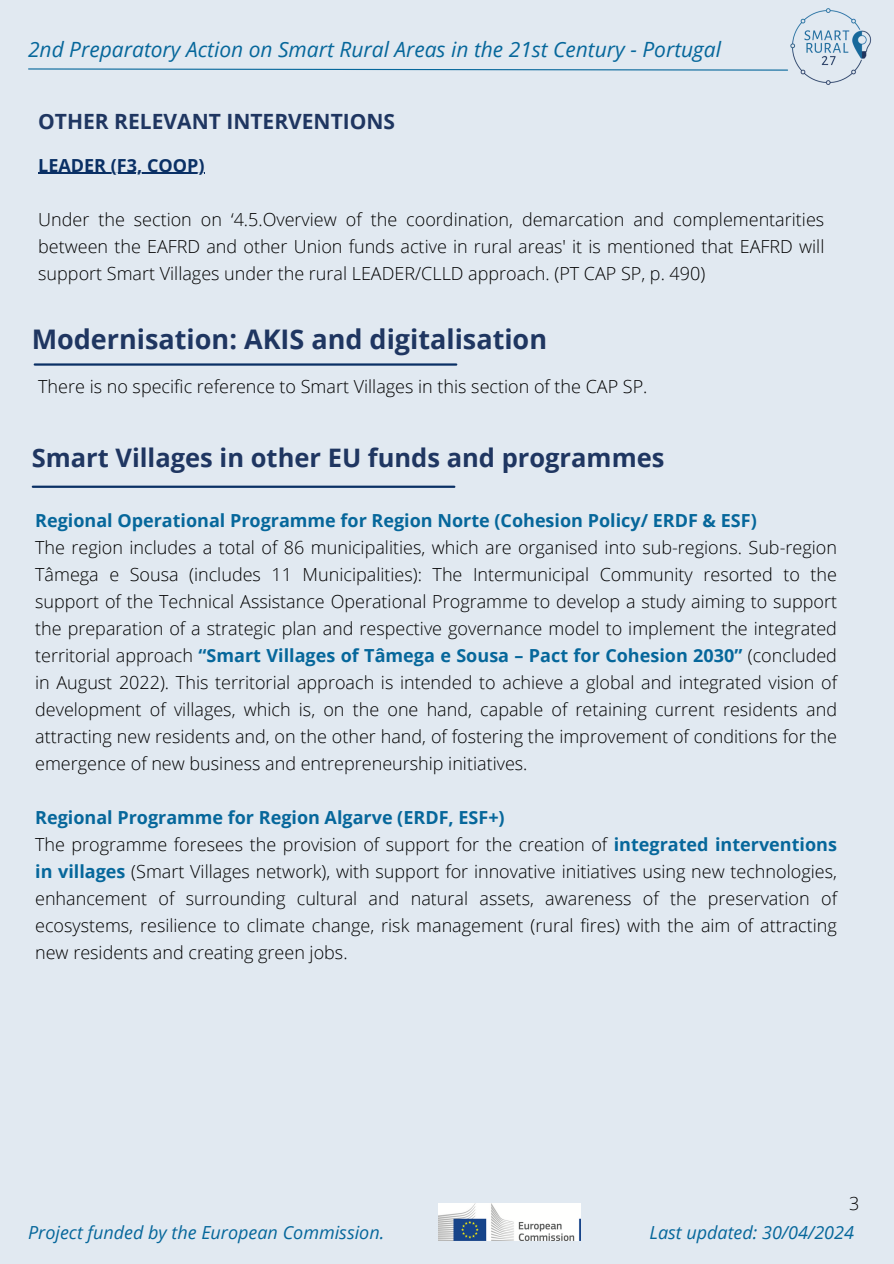
<style>
.page{position:relative;width:894px;height:1264px;background:#fff}
.page>*{position:absolute;margin:0;border:0;box-sizing:border-box;transform-origin:0 0}
.t1{font:700 27px "Open Sans";color:#1f3661}
.t2{font:700 25.5px "Open Sans";color:#1f3661}
.t3{font:italic 21px "Open Sans";color:#06679b}
.t4{font:700 21px "Open Sans";color:#1f3661}
.t5{font:300 18px/27px "Open Sans";color:#000;text-align:justify}
.t6{font:700 18px "Open Sans";color:#06679b}
.t7{font:italic 18px "Open Sans";color:#06679b}
.t8{font:700 18px "Open Sans";color:#0a3065}
.s1{font-weight:700;color:#06679b}
</style>
<div class="page">
<div style="left:0;top:0;width:893px;height:1263px;background:#e1e9f1"></div>
<img style="left:790px;top:8px;width:81px;height:77px">
<svg style="left:28px;top:68px;width:760px;height:3px"></svg>
<img style="left:438px;top:1203px;width:142px;height:37px">
<hr style="left:35px;top:363px;width:421px;height:2px;background:#0a3065">
<hr style="left:38px;top:173px;width:167px;height:1px;background:#0a3065">
<hr style="left:33px;top:485px;width:421px;height:3px;background:#0a3065">
<h3 class="t3" style="left:28px;top:35px;width:694px">2nd Preparatory Action on Smart Rural Areas in the 21st Century - Portugal</h3>
<p class="t4" style="left:38px;top:107px;width:358px">OTHER RELEVANT INTERVENTIONS</p>
<p class="t8" style="left:38px;top:152px;width:168px">LEADER (F3, COOP)</p>
<p class="t5" style="left:38px;top:205px;width:787px">Under the section on ‘4.5.Overview of the coordination, demarcation and complementarities between the EAFRD and other Union funds active in rural areas' it is mentioned that EAFRD will support Smart Villages under the rural LEADER/CLLD approach. (PT CAP SP, p. 490)</p>
<h1 class="t1" style="left:32px;top:320px;width:516px">Modernisation: AKIS and digitalisation</h1>
<p class="t5" style="left:38px;top:372px;width:610px">There is no specific reference to Smart Villages in this section of the CAP SP.</p>
<p class="t2" style="left:32px;top:440px;width:634px">Smart Villages in other EU funds and programmes</p>
<p class="t6" style="left:35px;top:507px;width:722px">Regional Operational Programme for Region Norte (Cohesion Policy/ ERDF &amp; ESF)</p>
<p class="t5" style="left:35px;top:533px;width:803px">The region includes a total of 86 municipalities, which are organised into sub-regions. Sub-region Tâmega e Sousa (includes 11 Municipalities): The Intermunicipal Community resorted to the support of the Technical Assistance Operational Programme to develop a study aiming to support the preparation of a strategic plan and respective governance model to implement the integrated territorial approach <span class="s1">“Smart Villages of Tâmega e Sousa – Pact for Cohesion 2030”</span> (concluded in August 2022). This territorial approach is intended to achieve a global and integrated vision of development of villages, which is, on the one hand, capable of retaining current residents and attracting new residents and, on the other hand, of fostering the improvement of conditions for the emergence of new business and entrepreneurship initiatives.</p>
<p class="t6" style="left:35px;top:804px;width:471px">Regional Programme for Region Algarve (ERDF, ESF+)</p>
<p class="t5" style="left:35px;top:830px;width:803px">The programme foresees the provision of support for the creation of <span class="s1">integrated interventions in villages</span> (Smart Villages network), with support for innovative initiatives using new technologies, enhancement of surrounding cultural and natural assets, awareness of the preservation of ecosystems, resilience to climate change, risk management (rural fires) with the aim of attracting new residents and creating green jobs.</p>
<h2 class="t5" style="left:848px;top:1189px;width:12px">3</h2>
<p class="t7" style="left:28px;top:1219px;width:357px">Project funded by the European Commission.</p>
<h1 class="t7" style="left:649px;top:1219px;width:206px">Last updated: 30/04/2024</h1>
</div>
